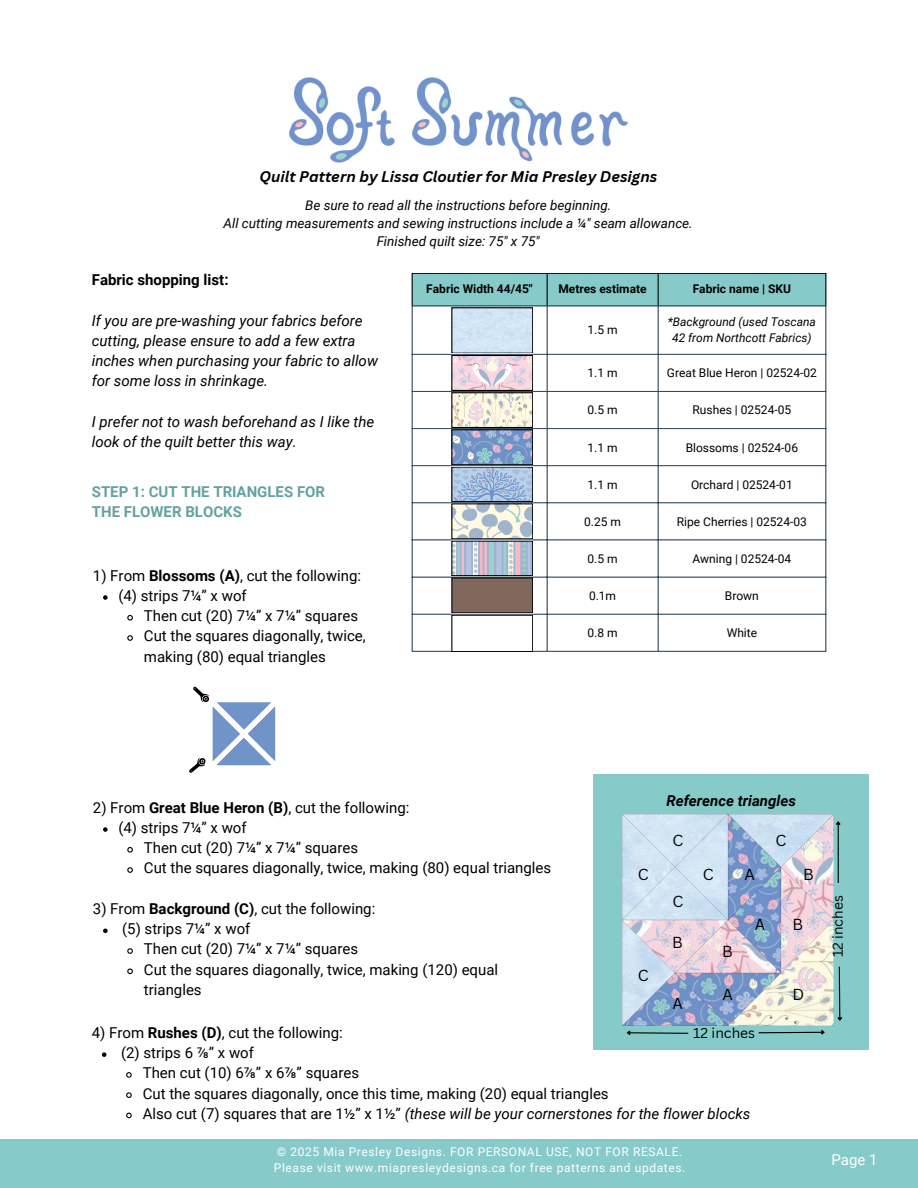
<style>
.page{position:relative;width:918px;height:1188px;background:#fff}
.page>*{position:absolute;margin:0;border:0;box-sizing:border-box;transform-origin:0 0}
.t1{font:15.6px "Canva Sans";color:#000}
.t2{font:15px/20.2px "Roboto";color:#000}
.t3{font:italic 15px/20.2px "Roboto";color:#000}
.t4{font:italic 700 15px "Canva Sans";color:#000}
.t5{font:700 15px/20.2px "Roboto";color:#63a2a1}
.t6{font:700 15px "Roboto";color:#000}
.t7{font:italic 700 15px "Roboto";color:#000}
.t8{font:15px "Roboto";color:#fff}
.t9{font:13.95px "Canva Sans";color:#000}
.t10{font:italic 13.5px/18px "Roboto";color:#000;text-align:center}
.t11{font:12px "Roboto";color:#000}
.t12{font:12px "Roboto";letter-spacing:.05em;color:#fff}
.t13{font:italic 12px/16px "Roboto";color:#000;text-align:center}
.t14{font:700 12px "Roboto";color:#000}
.s1{font-weight:700}
.s2{font-style:normal}
</style>
<div class="page">
<div style="left:0;top:1140px;width:918px;height:48px;background:#86cac9"></div>
<div style="left:593px;top:775px;width:276px;height:275px;background:#86cac9"></div>
<svg style="left:103px;top:595px;width:5px;height:5px"></svg>
<svg style="left:127px;top:615px;width:6px;height:6px"></svg>
<svg style="left:127px;top:635px;width:6px;height:6px"></svg>
<img style="left:622px;top:814px;width:212px;height:212px">
<hr style="left:826px;top:274px;width:1px;height:32px;background:#000">
<hr style="left:412px;top:306px;width:1px;height:345px;background:#324558">
<hr style="left:547px;top:306px;width:1px;height:345px;background:#324558">
<hr style="left:658px;top:306px;width:1px;height:345px;background:#324558">
<hr style="left:826px;top:306px;width:1px;height:345px;background:#324558">
<hr style="left:412px;top:354px;width:414px;height:1px;background:#324558">
<hr style="left:412px;top:391px;width:414px;height:1px;background:#324558">
<hr style="left:412px;top:428px;width:414px;height:1px;background:#324558">
<hr style="left:412px;top:465px;width:414px;height:1px;background:#324558">
<hr style="left:412px;top:503px;width:414px;height:1px;background:#324558">
<hr style="left:412px;top:540px;width:414px;height:1px;background:#324558">
<hr style="left:412px;top:577px;width:414px;height:1px;background:#324558">
<hr style="left:412px;top:614px;width:414px;height:1px;background:#324558">
<hr style="left:412px;top:651px;width:414px;height:1px;background:#324558">
<svg style="left:412px;top:273px;width:414px;height:80px"></svg>
<img style="left:454px;top:357px;width:77px;height:31px">
<div style="left:452px;top:355px;width:81px;height:35px;border:1px solid #000"></div>
<img style="left:454px;top:395px;width:77px;height:31px">
<div style="left:452px;top:393px;width:81px;height:35px;border:1px solid #000"></div>
<img style="left:454px;top:432px;width:77px;height:31px">
<div style="left:452px;top:430px;width:81px;height:35px;border:1px solid #000"></div>
<img style="left:454px;top:469px;width:77px;height:31px">
<div style="left:452px;top:467px;width:81px;height:35px;border:1px solid #000"></div>
<img style="left:454px;top:506px;width:77px;height:31px">
<img style="left:454px;top:543px;width:77px;height:31px">
<div style="left:452px;top:541px;width:81px;height:35px;border:1px solid #000"></div>
<div style="left:452px;top:578px;width:81px;height:35px;background:#81685c"></div>
<div style="left:452px;top:578px;width:81px;height:35px;border:1px solid #000"></div>
<div style="left:452px;top:615px;width:81px;height:37px;background:#070707"></div>
<div style="left:452px;top:615px;width:81px;height:36px;background:#fff"></div>
<img style="left:290px;top:77px;width:337px;height:86px">
<svg style="left:189px;top:686px;width:87px;height:87px"></svg>
<svg style="left:102px;top:1052px;width:4px;height:5px"></svg>
<svg style="left:126px;top:1072px;width:6px;height:6px"></svg>
<svg style="left:126px;top:1092px;width:6px;height:6px"></svg>
<svg style="left:126px;top:1112px;width:6px;height:7px"></svg>
<svg style="left:103px;top:827px;width:5px;height:5px"></svg>
<svg style="left:127px;top:847px;width:6px;height:6px"></svg>
<svg style="left:127px;top:867px;width:6px;height:6px"></svg>
<svg style="left:103px;top:929px;width:5px;height:4px"></svg>
<svg style="left:127px;top:948px;width:6px;height:6px"></svg>
<svg style="left:127px;top:968px;width:6px;height:7px"></svg>
<svg style="left:627px;top:1030px;width:62px;height:5px"></svg>
<svg style="left:758px;top:1030px;width:67px;height:5px"></svg>
<svg style="left:837px;top:966px;width:5px;height:55px"></svg>
<hr style="left:838px;top:824px;width:1px;height:59px;background:#000">
<svg style="left:836px;top:821px;width:5px;height:5px"></svg>
<p class="t4" style="left:259px;top:166px;width:399px">Quilt Pattern by Lissa Cloutier for Mia Presley Designs</p>
<p class="t10" style="left:224px;top:196px;width:471px">Be sure to read all the instructions before beginning.<br>All cutting measurements and sewing instructions include a ¼" seam allowance.<br>Finished quilt size: 75" x 75"</p>
<p class="t6" style="left:92px;top:271px;width:138px">Fabric shopping list:</p>
<p class="t3" style="left:92px;top:310px;width:288px">If you are pre-washing your fabrics before cutting, please ensure to add a few extra inches when purchasing your fabric to allow for some loss in shrinkage.</p>
<p class="t3" style="left:92px;top:412px;width:284px">I prefer not to wash beforehand as I like the look of the quilt better this way.</p>
<p class="t5" style="left:92px;top:482px;width:235px">STEP 1: CUT THE TRIANGLES FOR<br>THE FLOWER BLOCKS</p>
<p class="t2" style="left:93px;top:565px;width:270px">1) From <span class="s1">Blossoms (A)</span>, cut the following:</p>
<h2 class="t2" style="left:118px;top:586px;width:130px">(4) strips 7¼” x wof</h2>
<h4 class="t2" style="left:144px;top:606px;width:216px">Then cut (20) 7¼” x 7¼” squares</h4>
<h2 class="t2" style="left:144px;top:626px;width:223px">Cut the squares diagonally, twice, making (80) equal triangles</h2>
<h3 class="t14" style="left:426px;top:282px;width:108px">Fabric Width 44/45"</h3>
<h3 class="t14" style="left:558px;top:282px;width:90px">Metres estimate</h3>
<h1 class="t14" style="left:693px;top:282px;width:100px">Fabric name | SKU</h1>
<p class="t11" style="left:588px;top:323px;width:32px">1.5 m</p>
<p class="t13" style="left:668px;top:314px;width:150px">*Background (used Toscana<br>42 from Northcott Fabrics)</p>
<p class="t11" style="left:588px;top:366px;width:32px">1.1 m</p>
<p class="t11" style="left:667px;top:366px;width:151px">Great Blue Heron | 02524-02</p>
<p class="t11" style="left:588px;top:403px;width:32px">0.5 m</p>
<p class="t11" style="left:693px;top:403px;width:100px">Rushes | 02524-05</p>
<p class="t11" style="left:588px;top:440px;width:32px">1.1 m</p>
<p class="t11" style="left:686px;top:440px;width:114px">Blossoms | 02524-06</p>
<p class="t11" style="left:588px;top:478px;width:32px">1.1 m</p>
<p class="t11" style="left:691px;top:478px;width:103px">Orchard | 02524-01</p>
<p class="t11" style="left:584px;top:515px;width:38px">0.25 m</p>
<p class="t11" style="left:677px;top:515px;width:131px">Ripe Cherries | 02524-03</p>
<p class="t11" style="left:588px;top:552px;width:32px">0.5 m</p>
<p class="t11" style="left:692px;top:552px;width:100px">Awning | 02524-04</p>
<p class="t11" style="left:589px;top:589px;width:29px">0.1m</p>
<p class="t11" style="left:725px;top:589px;width:35px">Brown</p>
<p class="t11" style="left:588px;top:626px;width:32px">0.8 m</p>
<p class="t11" style="left:727px;top:626px;width:32px">White</p>
<p class="t2" style="left:93px;top:797px;width:318px">2) From <span class="s1">Great Blue Heron (B)</span>, cut the following:</p>
<h3 class="t2" style="left:118px;top:818px;width:130px">(4) strips 7¼” x wof</h3>
<p class="t2" style="left:144px;top:838px;width:216px">Then cut (20) 7¼” x 7¼” squares</p>
<h3 class="t2" style="left:144px;top:858px;width:409px">Cut the squares diagonally, twice, making (80) equal triangles</h3>
<h3 class="t2" style="left:93px;top:899px;width:284px">3) From <span class="s1">Background (C)</span>, cut the following:</h3>
<p class="t2" style="left:122px;top:919px;width:130px">(5) strips 7¼” x wof</p>
<p class="t2" style="left:144px;top:939px;width:216px">Then cut (20) 7¼” x 7¼” squares</p>
<p class="t2" style="left:144px;top:959px;width:356px">Cut the squares diagonally, twice, making (120) equal triangles</p>
<p class="t7" style="left:666px;top:792px;width:131px">Reference triangles</p>
<h2 class="t1" style="left:672px;top:830px;width:12px">C</h2>
<p class="t1" style="left:776px;top:830px;width:12px">C</p>
<p class="t1" style="left:638px;top:863px;width:12px">C</p>
<p class="t1" style="left:703px;top:863px;width:12px">C</p>
<p class="t1" style="left:803px;top:863px;width:12px">B</p>
<p class="t1" style="left:744px;top:863px;width:12px">A</p>
<p class="t1" style="left:638px;top:965px;width:12px">C</p>
<p class="t1" style="left:672px;top:890px;width:12px">C</p>
<p class="t1" style="left:672px;top:931px;width:12px">B</p>
<p class="t1" style="left:672px;top:992px;width:12px">A</p>
<p class="t1" style="left:722px;top:940px;width:12px">B</p>
<p class="t1" style="left:755px;top:913px;width:12px">A</p>
<p class="t1" style="left:792px;top:913px;width:12px">B</p>
<p class="t1" style="left:723px;top:983px;width:12px">A</p>
<p class="t1" style="left:792px;top:983px;width:13px">D</p>
<p class="t2" style="left:92px;top:1023px;width:253px">4) From <span class="s1">Rushes (D)</span>, cut the following:</p>
<p class="t2" style="left:121px;top:1043px;width:135px">(2) strips 6 ⅞” x wof</p>
<p class="t2" style="left:143px;top:1063px;width:218px">Then cut (10) 6⅞” x 6⅞” squares</p>
<p class="t2" style="left:143px;top:1083px;width:467px">Cut the squares diagonally, once this time, making (20) equal triangles</p>
<p class="t3" style="left:143px;top:1104px;width:609px"><span class="s2">Also cut (7) squares that are 1½” x 1½”</span> (these will be your cornerstones for the flower blocks</p>
<h3 class="t9" style="left:693px;top:1023px;width:63px">12 inches</h3>
<p class="t12" style="left:277px;top:1144px;width:407px">© 2025 Mia Presley Designs. FOR PERSONAL USE, NOT FOR RESALE.</p>
<p class="t12" style="left:274px;top:1160px;width:413px">Please visit www.miapresleydesigns.ca for free patterns and updates.</p>
<p class="t9" style="left:828px;top:957px;width:63px;rotate:-90deg">12 inches</p>
<p class="t8" style="left:831px;top:1151px;width:48px">Page 1</p>
</div>
